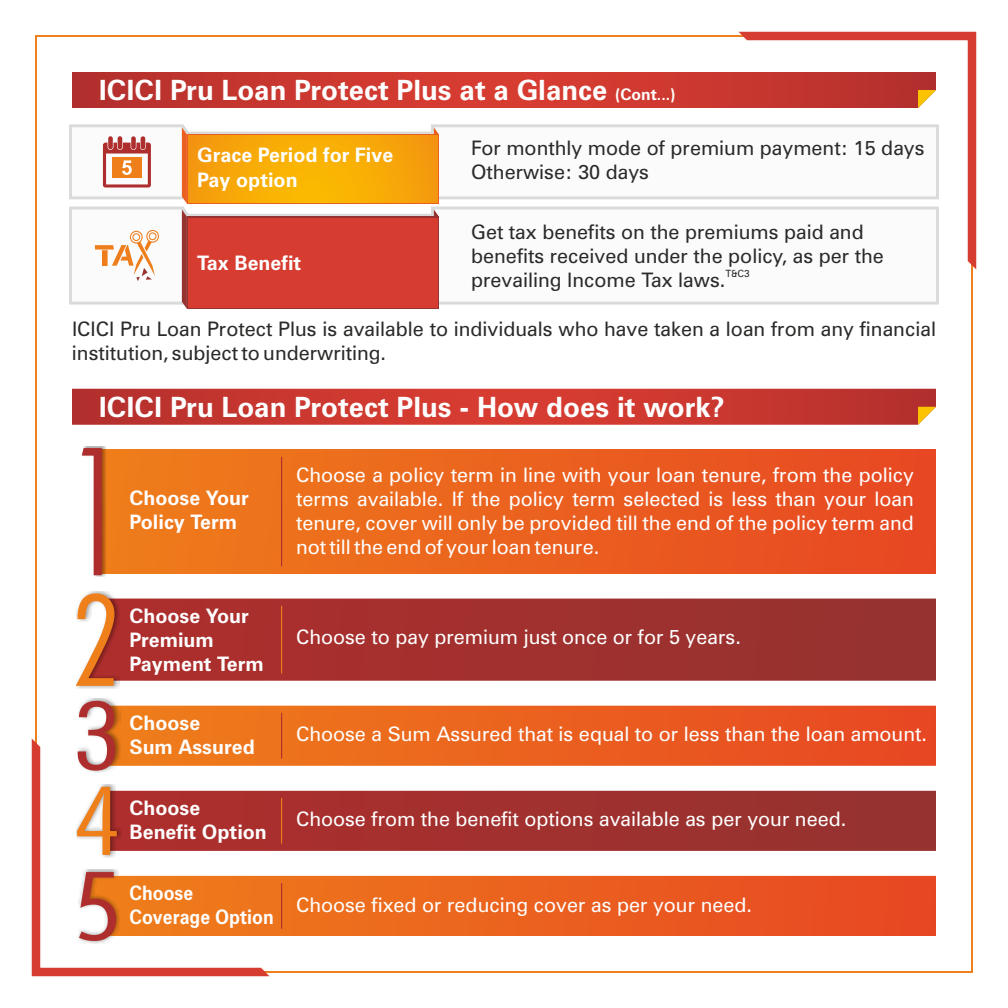
<style>
.page{position:relative;width:1008px;height:1008px;background:#fff}
.page>*{position:absolute;margin:0;border:0;box-sizing:border-box;transform-origin:0 0}
.t1{font:300 condensed 128px "Futura BT";color:#ef7f1a}
.t2{font:300 condensed 95.4px "Futura BT";color:#ae2e2d;scale:1.34 1}
.t3{font:300 condensed 95.4px "Futura BT";color:#ef7f1a;scale:1.34 1}
.t4{font:700 28px "Zurich BT";color:#fefefe}
.t5{font:20px/24px "Zurich BT";color:#fefefe;text-align:justify}
.t6{font:20px/24px "Zurich BT";color:#2b2a29}
.t7{font:700 20px/24px "Zurich BT";color:#fefefe}
.t8{font:700 20px/24px "Zurich BT";color:#fefefe;scale:.9 1}
.t9{font:10px "Zurich BT";color:#2b2a29}
.s1{font-weight:400;font-size:16px}
</style>
<div class="page">
<svg style="left:32px;top:738px;width:238px;height:238px"></svg>
<svg style="left:738px;top:32px;width:238px;height:238px"></svg>
<svg style="left:72px;top:72px;width:864px;height:36px;background:#c83830"></svg>
<svg style="left:72px;top:389px;width:864px;height:36px;background:#c83931"></svg>
<div style="left:99px;top:450px;width:837px;height:124px;background:linear-gradient(to right,#ef7e1a,#e74723)"></div>
<img style="left:83px;top:447px;width:23px;height:129px">
<svg style="left:82px;top:448px;width:20px;height:127px"></svg>
<hr style="left:281px;top:457px;width:1px;height:109px;background:#ae2e2d">
<svg style="left:120px;top:599px;width:816px;height:82px;background:#a1312f"></svg>
<svg style="left:120px;top:706px;width:816px;height:60px;background:#ea621f"></svg>
<svg style="left:121px;top:791px;width:815px;height:60px;background:#a0302e"></svg>
<svg style="left:120px;top:876px;width:816px;height:60px;background:#ea611e"></svg>
<img style="left:76px;top:591px;width:44px;height:97px">
<img style="left:78px;top:699px;width:42px;height:74px">
<img style="left:77px;top:784px;width:44px;height:73px">
<img style="left:78px;top:870px;width:42px;height:73px">
<hr style="left:281px;top:606px;width:1px;height:68px;background:#ef7f1a">
<hr style="left:281px;top:713px;width:1px;height:46px;background:#ae2e2d">
<hr style="left:281px;top:798px;width:1px;height:46px;background:#ef7f1a">
<hr style="left:281px;top:883px;width:1px;height:46px;background:#ae2e2d">
<svg style="left:69px;top:207px;width:870px;height:98px;background:#e0e0e0"></svg>
<svg style="left:72px;top:209px;width:864px;height:93px"></svg>
<div style="left:187px;top:217px;width:252px;height:92px;background:#d73c31"></div>
<svg style="left:69px;top:124px;width:870px;height:75px;fill:#d9dada"></svg>
<svg style="left:72px;top:127px;width:864px;height:69px"></svg>
<svg style="left:182px;top:127px;width:5px;height:182px"></svg>
<svg style="left:434px;top:127px;width:5px;height:182px"></svg>
<svg style="left:187px;top:134px;width:252px;height:70px"></svg>
<svg style="left:188px;top:136px;width:249px;height:66px;background:#f7a907"></svg>
<svg style="left:103px;top:136px;width:48px;height:52px"></svg>
<svg style="left:95px;top:230px;width:64px;height:51px"></svg>
<h3 class="t4" style="left:99px;top:79px;width:578px">ICICI Pru Loan Protect Plus at a Glance <span class="s1">(Cont...)</span></h3>
<p class="t7" style="left:197px;top:145px;width:198px">Grace Period for Five<br>Pay option</p>
<p class="t6" style="left:471px;top:138px;width:455px">For monthly mode of premium payment: 15 days<br>Otherwise: 30 days</p>
<p class="t7" style="left:197px;top:253px;width:105px">Tax Benefit</p>
<p class="t6" style="left:471px;top:221px;width:414px">Get tax benefits on the premiums paid and benefits received under the policy, as per the</p>
<p class="t9" style="left:725px;top:269px;width:26px">T&amp;C3</p>
<p class="t6" style="left:471px;top:269px;width:256px">prevailing Income Tax laws.</p>
<p class="t6" style="left:72px;top:319px;width:866px">ICICI Pru Loan Protect Plus is available to individuals who have taken a loan from any financial institution, subject to underwriting.</p>
<h3 class="t4" style="left:99px;top:395px;width:627px">ICICI Pru Loan Protect Plus - How does it work?</h3>
<p class="t7" style="left:130px;top:488px;width:121px">Choose Your<br>Policy Term</p>
<h1 class="t1" style="left:72px;top:589px;width:51px">2</h1>
<h2 class="t2" style="left:72px;top:697px;width:39px">3</h2>
<h2 class="t3" style="left:72px;top:782px;width:39px">4</h2>
<h2 class="t2" style="left:72px;top:868px;width:39px">5</h2>
<p class="t7" style="left:130px;top:606px;width:136px">Choose Your<br>Premium<br>Payment Term</p>
<p class="t7" style="left:130px;top:713px;width:127px">Choose<br>Sum Assured</p>
<p class="t7" style="left:130px;top:798px;width:139px">Choose<br>Benefit Option</p>
<p class="t8" style="left:130px;top:883px;width:162px">Choose<br>Coverage Option</p>
<p class="t5" style="left:296px;top:465px;width:619px">Choose a policy term in line with your loan tenure, from the policy terms available. If the policy term selected is less than your loan tenure, cover will only be provided till the end of the policy term and not till the end of your loan tenure.</p>
<p class="t5" style="left:296px;top:627px;width:446px">Choose to pay premium just once or for 5 years.</p>
<p class="t5" style="left:296px;top:724px;width:632px">Choose a Sum Assured that is equal to or less than the loan amount.</p>
<p class="t5" style="left:296px;top:809px;width:552px">Choose from the benefit options available as per your need.</p>
<p class="t5" style="left:296px;top:894px;width:457px">Choose fixed or reducing cover as per your need.</p>
</div>
